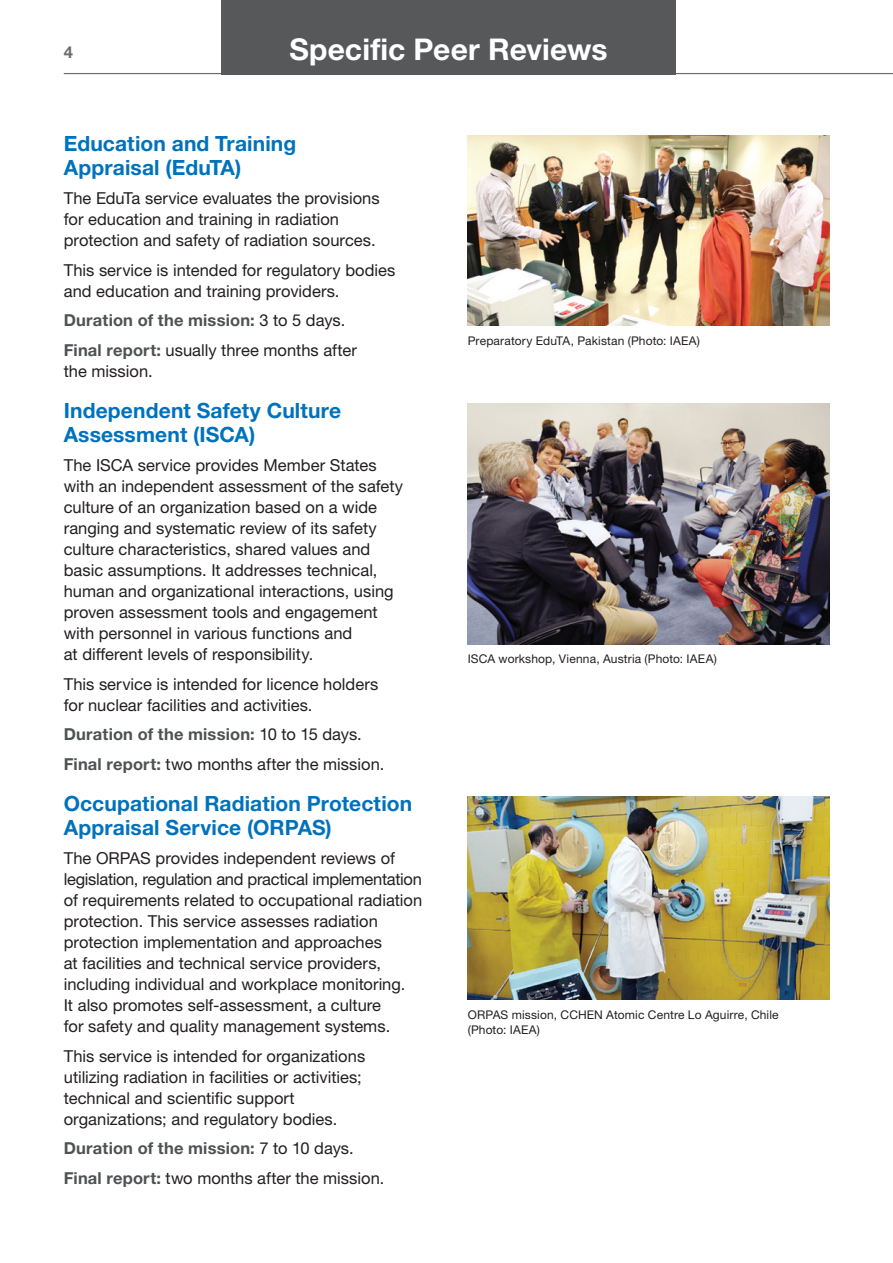
<style>
.page{position:relative;width:893px;height:1263px;background:#fff}
.page>*{position:absolute;margin:0;border:0;box-sizing:border-box;transform-origin:0 0}
.t1{font:700 30px "Helvetica Neue LTW1 G";letter-spacing:.005em;color:#fff}
.subhead{font:700 21px/24px "Helvetica Neue LTW1 G";letter-spacing:.005em;color:#0072bc}
.t2{font:16.5px/21px "Helvetica Neue LTW1 G";color:#231f20}
.t3{font:700 16.5px "Helvetica Neue LTW1 G";letter-spacing:.01em;color:#4f5253}
.t4{font:700 16.5px "Helvetica Neue LTW1 G";color:#6c6d70}
.t5{font:12px/15px "Helvetica Neue LTW1 G";letter-spacing:.01em;color:#231f20}
.s1{font-weight:400;color:#231f20}
.s2{font-weight:700;color:#4f5253}
</style>
<div class="page">
<hr style="left:64px;top:73px;width:829px;height:1px;background:#6c6d70">
<img style="left:468px;top:404px;width:361px;height:240px">
<img style="left:468px;top:797px;width:361px;height:203px">
<img style="left:468px;top:135px;width:361px;height:191px">
<div style="left:221px;top:0;width:455px;height:74px;background:#57585a"></div>
<p class="t4" style="left:64px;top:42px;width:11px">4</p>
<p class="t1" style="left:289px;top:31px;width:320px">Specific Peer Reviews</p>
<p class="subhead" style="left:64px;top:131px;width:234px">Education and Training<br>Appraisal (EduTA)</p>
<p class="t2" style="left:64px;top:188px;width:317px">The EduTa service evaluates the provisions for education and training in radiation protection and safety of radiation sources.</p>
<p class="t2" style="left:64px;top:259px;width:333px">This service is intended for regulatory bodies and education and training providers.</p>
<p class="t3" style="left:64px;top:310px;width:283px">Duration of the mission: <span class="s1">3 to 5 days.</span></p>
<p class="t2" style="left:64px;top:339px;width:295px"><span class="s2">Final report:</span> usually three months after the mission.</p>
<p class="subhead" style="left:64px;top:398px;width:279px">Independent Safety Culture<br>Assessment (ISCA)</p>
<p class="t2" style="left:64px;top:455px;width:341px">The ISCA service provides Member States with an independent assessment of the safety culture of an organization based on a wide ranging and systematic review of its safety culture characteristics, shared values and basic assumptions. It addresses technical, human and organizational interactions, using proven assessment tools and engagement with personnel in various functions and<br>at different levels of responsibility.</p>
<p class="t2" style="left:64px;top:673px;width:316px">This service is intended for licence holders for nuclear facilities and activities.</p>
<p class="t3" style="left:64px;top:724px;width:300px">Duration of the mission: <span class="s1">10 to 15 days.</span></p>
<p class="t2" style="left:64px;top:753px;width:322px"><span class="s2">Final report:</span> two months after the mission.</p>
<p class="subhead" style="left:64px;top:791px;width:350px">Occupational Radiation Protection<br>Appraisal Service (ORPAS)</p>
<p class="t2" style="left:64px;top:848px;width:360px">The ORPAS provides independent reviews of legislation, regulation and practical implementation of requirements related to occupational radiation protection. This service assesses radiation protection implementation and approaches<br>at facilities and technical service providers, including individual and workplace monitoring.<br>It also promotes self-assessment, a culture<br>for safety and quality management systems.</p>
<p class="t2" style="left:64px;top:1045px;width:303px">This service is intended for organizations utilizing radiation in facilities or activities; technical and scientific support organizations; and regulatory bodies.</p>
<p class="t3" style="left:64px;top:1138px;width:291px">Duration of the mission: <span class="s1">7 to 10 days.</span></p>
<p class="t2" style="left:64px;top:1167px;width:322px"><span class="s2">Final report:</span> two months after the mission.</p>
<p class="t5" style="left:468px;top:333px;width:234px">Preparatory EduTA, Pakistan (Photo: IAEA)</p>
<p class="t5" style="left:468px;top:652px;width:251px">ISCA workshop, Vienna, Austria (Photo: IAEA)</p>
<p class="t5" style="left:468px;top:1007px;width:312px">ORPAS mission, CCHEN Atomic Centre Lo Aguirre, Chile (Photo: IAEA)</p>
</div>
